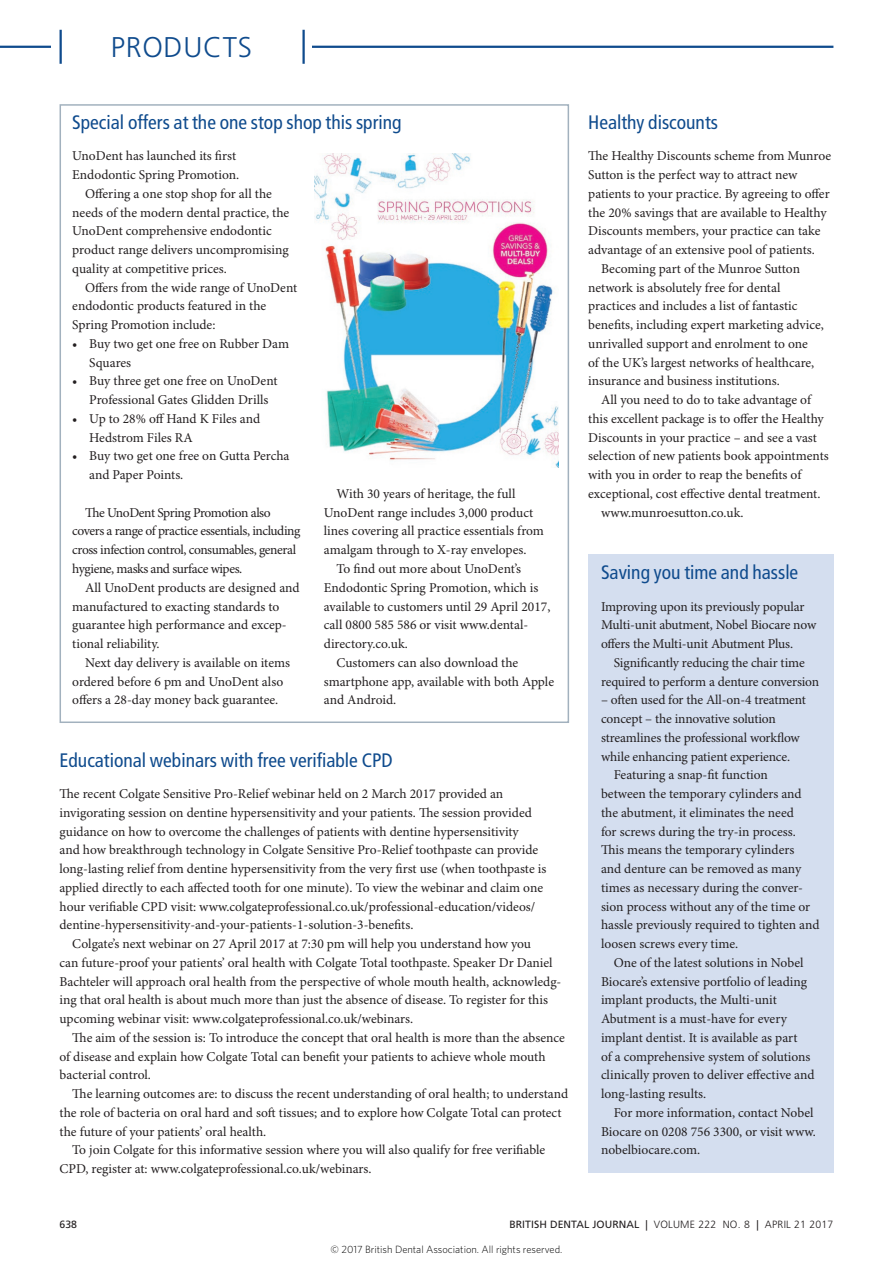
<style>
.page{position:relative;width:893px;height:1263px;background:#fff}
.page>*{position:absolute;margin:0;border:0;box-sizing:border-box;transform-origin:0 0}
.t1{font:300 28.5px "Frutiger LT Std";letter-spacing:.025em;color:#0f4b8d}
.heading___6_products{font:condensed 19.5px "Frutiger LT Std";color:#0f4b8d}
.body_9pt_ragged{font:13.5px/18.8px "Minion Pro";letter-spacing:-.005em;color:#231f20}
.body_9pt_ragged_1st{font:13.5px/18.8px "Minion Pro";letter-spacing:-.005em;color:#231f20}
.body_9pt_ragged-2{font:13.5px/18.8px "Minion Pro";letter-spacing:-.03em;color:#231f20}
.t2{font:300 10.5px "Whitney";color:#000}
.page_footer{font:300 10.5px "Frutiger LT Std";letter-spacing:.02em;color:#231f20}
.page_footer-2{font:10.5px "Frutiger LT Std";color:#231f20}
.s1{font-weight:400}
</style>
<div class="page">
<div style="left:588px;top:554px;width:245px;height:619px;background:#d4deef"></div>
<div style="left:60px;top:104px;width:509px;height:619px;border:2px solid #a2b1be"></div>
<img style="left:315px;top:153px;width:244px;height:315px">
<hr style="left:0;top:46px;width:833px;height:2px;background:#0f4b8d">
<div style="left:51px;top:30px;width:261px;height:34px;background:#fff"></div>
<hr style="left:302px;top:30px;width:3px;height:34px;background:#0f4b8d">
<hr style="left:60px;top:30px;width:2px;height:34px;background:#0f4b8d">
<h1 class="t1" style="left:111px;top:31px;width:143px">PRODUCTS</h1>
<p class="heading___6_products" style="left:72px;top:111px;width:331px">Special offers at the one stop shop this spring</p>
<p class="body_9pt_ragged_1st" style="left:72px;top:147px;width:168px">UnoDent has launched its first<br>Endodontic Spring Promotion.</p>
<p class="body_9pt_ragged" style="left:72px;top:185px;width:219px;text-indent:13px">Offering a one stop shop for all the needs of the modern dental practice, the UnoDent comprehensive endodontic product range delivers uncompromising quality at competitive prices.</p>
<p class="body_9pt_ragged" style="left:72px;top:279px;width:226px;text-indent:13px">Offers from the wide range of UnoDent endodontic products featured in the<br>Spring Promotion include:</p>
<p class="body_9pt_ragged_1st" style="left:89px;top:335px;width:201px;text-indent:-17px">• Buy two get one free on Rubber Dam<br>Squares</p>
<p class="body_9pt_ragged_1st" style="left:72px;top:372px;width:207px;text-align:center">• Buy three get one free on UnoDent<br>Professional Gates Glidden Drills</p>
<p class="body_9pt_ragged_1st" style="left:89px;top:410px;width:172px;text-indent:-17px">• Up to 28% off Hand K Files and<br>Hedstrom Files RA</p>
<p class="body_9pt_ragged_1st" style="left:89px;top:447px;width:202px;text-indent:-17px">• Buy two get one free on Gutta Percha and Paper Points.</p>
<p class="body_9pt_ragged-2" style="left:72px;top:504px;width:230px;text-indent:13px">The UnoDent Spring Promotion also covers a range of practice essentials, including cross infection control, consumables, general hygiene, masks and surface wipes.</p>
<p class="body_9pt_ragged" style="left:72px;top:579px;width:229px;text-indent:13px">All UnoDent products are designed and manufactured to exacting standards to guarantee high performance and excep&shy;tional reliability.</p>
<p class="body_9pt_ragged" style="left:72px;top:654px;width:219px;text-indent:13px">Next day delivery is available on items ordered before 6 pm and UnoDent also offers a 28-day money back guarantee.</p>
<p class="body_9pt_ragged" style="left:324px;top:485px;width:222px;text-indent:13px">With 30 years of heritage, the full UnoDent range includes 3,000 product lines covering all practice essentials from amalgam through to X-ray envelopes.</p>
<p class="body_9pt_ragged" style="left:324px;top:560px;width:228px;text-indent:13px">To find out more about UnoDent’s Endodontic Spring Promotion, which is available to customers until 29 April 2017, call 0800 585 586 or visit www.dental&shy;directory.co.uk.</p>
<p class="body_9pt_ragged" style="left:324px;top:654px;width:232px;text-indent:13px">Customers can also download the smartphone app, available with both Apple and Android.</p>
<p class="heading___6_products" style="left:60px;top:748px;width:335px">Educational webinars with free verifiable CPD</p>
<p class="body_9pt_ragged_1st" style="left:60px;top:785px;width:488px">The recent Colgate Sensitive Pro-Relief webinar held on 2 March 2017 provided an invigorating session on dentine hypersensitivity and your patients. The session provided guidance on how to overcome the challenges of patients with dentine hypersensitivity<br>and how breakthrough technology in Colgate Sensitive Pro-Relief toothpaste can provide long-lasting relief from dentine hypersensitivity from the very first use (when toothpaste is applied directly to each affected tooth for one minute). To view the webinar and claim one hour verifiable CPD visit: www.colgateprofessional.co.uk/professional-education/videos/ dentine-hypersensitivity-and-your-patients-1-solution-3-benefits.</p>
<p class="body_9pt_ragged" style="left:60px;top:935px;width:503px;text-indent:13px">Colgate’s next webinar on 27 April 2017 at 7:30 pm will help you understand how you<br>can future-proof your patients’ oral health with Colgate Total toothpaste. Speaker Dr Daniel Bachteler will approach oral health from the perspective of whole mouth health, acknowledg&shy;ing that oral health is about much more than just the absence of disease. To register for this upcoming webinar visit: www.colgateprofessional.co.uk/webinars.</p>
<p class="body_9pt_ragged" style="left:60px;top:1029px;width:507px;text-indent:13px">The aim of the session is: To introduce the concept that oral health is more than the absence of disease and explain how Colgate Total can benefit your patients to achieve whole mouth bacterial control.</p>
<p class="body_9pt_ragged" style="left:60px;top:1085px;width:510px;text-indent:13px">The learning outcomes are: to discuss the recent understanding of oral health; to understand the role of bacteria on oral hard and soft tissues; and to explore how Colgate Total can protect the future of your patients’ oral health.</p>
<p class="body_9pt_ragged" style="left:60px;top:1141px;width:487px;text-indent:13px">To join Colgate for this informative session where you will also qualify for free verifiable<br>CPD, register at: www.colgateprofessional.co.uk/webinars.</p>
<p class="heading___6_products" style="left:588px;top:111px;width:131px">Healthy discounts</p>
<p class="body_9pt_ragged_1st" style="left:588px;top:147px;width:244px">The Healthy Discounts scheme from Munroe Sutton is the perfect way to attract new patients to your practice. By agreeing to offer the 20% savings that are available to Healthy Discounts members, your practice can take advantage of an extensive pool of patients.</p>
<p class="body_9pt_ragged" style="left:588px;top:260px;width:237px;text-indent:13px">Becoming part of the Munroe Sutton network is absolutely free for dental practices and includes a list of fantastic benefits, including expert marketing advice, unrivalled support and enrolment to one<br>of the UK’s largest networks of healthcare, insurance and business institutions.</p>
<p class="body_9pt_ragged" style="left:588px;top:391px;width:242px;text-indent:13px">All you need to do to take advantage of this excellent package is to offer the Healthy Discounts in your practice – and see a vast selection of new patients book appointments with you in order to reap the benefits of exceptional, cost effective dental treatment.</p>
<p class="body_9pt_ragged" style="left:601px;top:504px;width:144px">www.munroesutton.co.uk.</p>
<p class="heading___6_products" style="left:601px;top:561px;width:199px">Saving you time and hassle</p>
<p class="body_9pt_ragged_1st" style="left:601px;top:597px;width:217px">Improving upon its previously popular<br>Multi-unit abutment, Nobel Biocare now offers the Multi-unit Abutment Plus.</p>
<p class="body_9pt_ragged" style="left:601px;top:654px;width:220px;text-align:center">Significantly reducing the chair time required to perform a denture conversion</p>
<p class="body_9pt_ragged" style="left:601px;top:691px;width:206px">– often used for the All-on-4 treatment concept – the innovative solution streamlines the professional workflow while enhancing patient experience.</p>
<p class="body_9pt_ragged" style="left:601px;top:766px;width:220px;text-indent:13px">Featuring a snap-fit function<br>between the temporary cylinders and the abutment, it eliminates the need<br>for screws during the try-in process.<br>This means the temporary cylinders<br>and denture can be removed as many times as necessary during the conver&shy;sion process without any of the time or hassle previously required to tighten and loosen screws every time.</p>
<p class="body_9pt_ragged" style="left:601px;top:954px;width:215px;text-indent:13px">One of the latest solutions in Nobel Biocare’s extensive portfolio of leading implant products, the Multi-unit Abutment is a must-have for every implant dentist. It is available as part<br>of a comprehensive system of solutions clinically proven to deliver effective and long-lasting results.</p>
<p class="body_9pt_ragged" style="left:601px;top:1104px;width:216px;text-indent:13px">For more information, contact Nobel<br>Biocare on 0208 756 3300, or visit www. nobelbiocare.com.</p>
<p class="page_footer-2" style="left:60px;top:1218px;width:19px">638</p>
<p class="page_footer" style="left:509px;top:1219px;width:326px"><span class="s1">BRITISH DENTAL JOURNAL |</span> VOLUME 222 NO. 8 <span class="s1">|</span> APRIL 21 2017</p>
<p class="t2" style="left:330px;top:1243px;width:233px">© 2017 British Dental Association. All rights reserved.</p>
</div>
